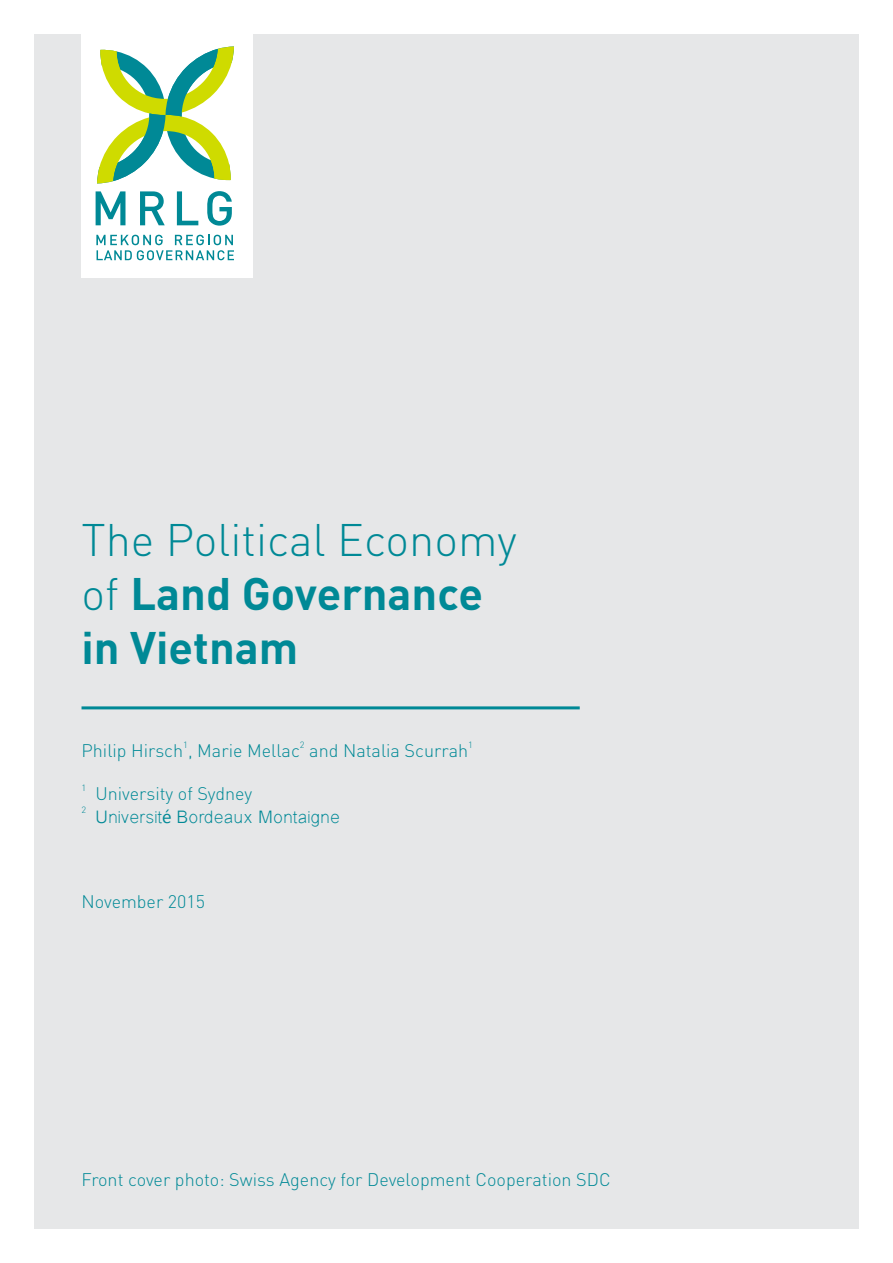
<style>
.page{position:relative;width:893px;height:1263px;background:#fff}
.page>*{position:absolute;margin:0;border:0;box-sizing:border-box;transform-origin:0 0}
.t1{font:700 45px/54px "DINOT";color:#008996}
.t2{font:300 18px "DINOT";color:#008996}
.t3{font:18px "Xieng Thong Unicode";color:#008996}
.t4{font:300 9px "DINOT";color:#008996}
.s1{font-weight:300}
.s2{font-family:"Leelawadee"}
</style>
<div class="page">
<div style="left:34px;top:34px;width:825px;height:1195px;background:#e6e7e8"></div>
<div style="left:82px;top:0;width:171px;height:278px;background:#fff"></div>
<svg style="left:96px;top:235px;width:138px;height:25px"></svg>
<svg style="left:96px;top:191px;width:29px;height:34px"></svg>
<svg style="left:140px;top:191px;width:25px;height:34px"></svg>
<svg style="left:177px;top:191px;width:21px;height:34px"></svg>
<svg style="left:207px;top:191px;width:25px;height:35px"></svg>
<svg style="left:97px;top:47px;width:137px;height:136px"></svg>
<hr style="left:82px;top:706px;width:498px;height:3px;background:#008996">
<h1 class="t1" style="left:82px;top:511px;width:437px"><span class="s1">The Political Economy of</span> Land Governance in Vietnam</h1>
<p class="t4" style="left:183px;top:739px;width:6px">1</p>
<p class="t4" style="left:300px;top:739px;width:6px">2</p>
<p class="t2" style="left:309px;top:740px;width:160px">and Natalia Scurrah</p>
<p class="t4" style="left:468px;top:739px;width:6px">1</p>
<p class="t2" style="left:82px;top:740px;width:220px">Philip Hirsch , Marie Mellac</p>
<p class="t4" style="left:82px;top:783px;width:6px">1</p>
<p class="t2" style="left:95px;top:783px;width:158px">University of Sydney</p>
<p class="t4" style="left:82px;top:804px;width:6px">2</p>
<p class="t2" style="left:160px;top:804px;width:114px">ty of Bordeaux</p>
<p class="t3" style="left:96px;top:803px;width:246px">Universit<span class="s2">é</span> Bordeaux Montaigne</p>
<p class="t2" style="left:82px;top:891px;width:125px">November 2015</p>
<p class="t2" style="left:82px;top:1168px;width:531px">Front cover photo: Swiss Agency for Development Cooperation SDC</p>
</div>
